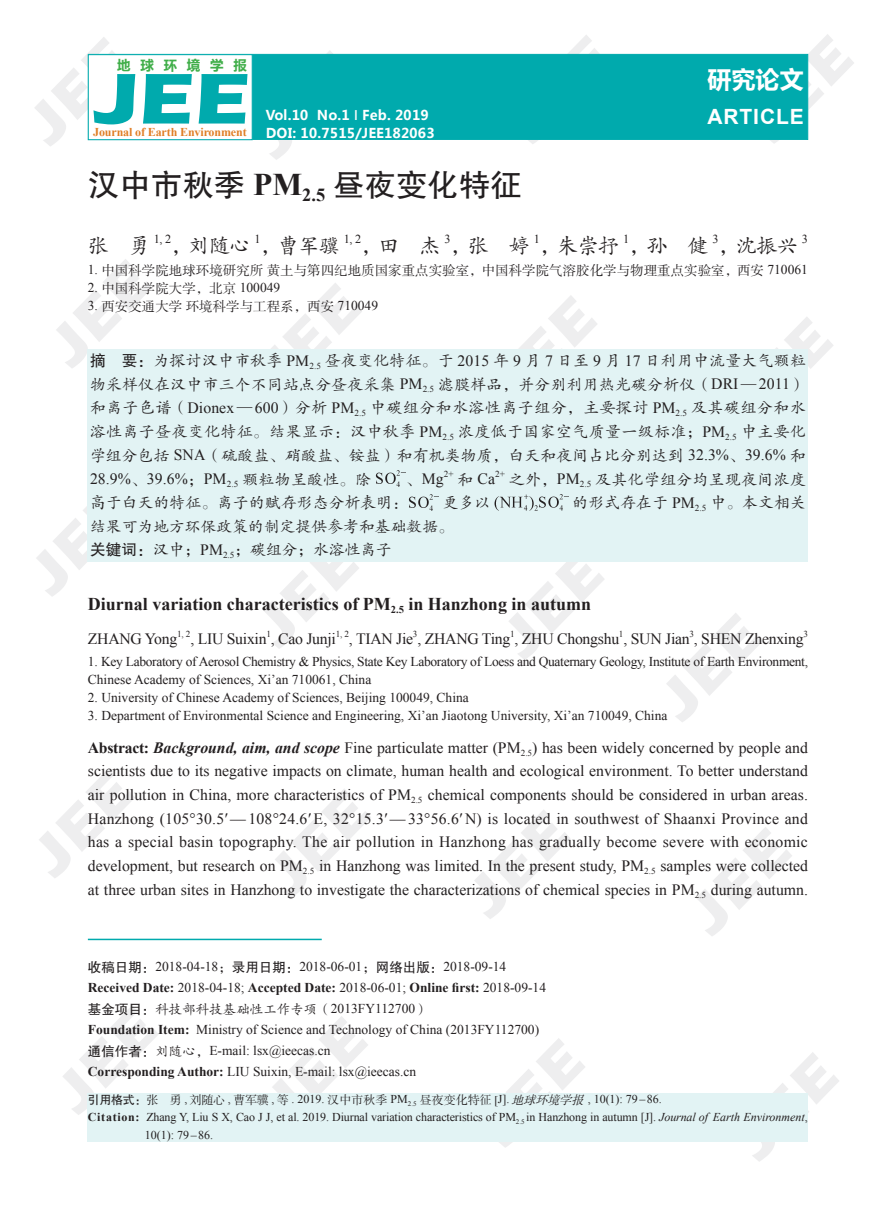
<style>
.page{position:relative;width:893px;height:1212px;background:#fff}
.page>*{position:absolute;margin:0;border:0;box-sizing:border-box;transform-origin:0 0}
.t1{font:700 74.4px "Eras ITC";color:#00aaad;scale:1.14 1}
.t2{font:31.5px "FZHTJW GB1 0";color:#231f20}
.t3{font:700 24px "Microsoft Ya Hei";color:#fff}
.t4{font:21px "FZKTK GBK1 0";letter-spacing:-.025em;color:#231f20}
.t5{font:700 21px "Arial";letter-spacing:.04em;color:#fff}
.t6{font:700 18px "Times New Roman";color:#231f20}
.t7{font:15.75px/23.7px "Times New Roman";letter-spacing:-.015em;color:#231f20;text-align:justify}
.t8{font:15.75px/23.7px "FZKTK GBK1 0";letter-spacing:.01em;color:#231f20;text-align:justify}
.t9{font:15.75px "FZKTK GBK1 0";letter-spacing:.03em;color:#231f20}
.t10{font:13.5px/21px "Times New Roman";color:#231f20}
.t11{font:13.5px/18px "Times New Roman";letter-spacing:-.025em;color:#231f20}
.t12{font:13.5px "FZSSJW GB1 0";color:#231f20}
.t13{font:700 13.5px "Microsoft Ya Hei";letter-spacing:.01em;color:#fff}
.t14{font:13.5px "FZKTK GBK1 0";color:#231f20}
.t15{font:700 13.5px "Microsoft Ya Hei";letter-spacing:.725em;color:#40ae49}
.t16{font:12.3px "Times New Roman";color:#231f20}
.t17{font:12px "Times New Roman";letter-spacing:-.01em;color:#231f20}
.t18{font:700 12px "Times New Roman";letter-spacing:-.01em;color:#e07e26}
.t19{font:9.15px "Times New Roman";color:#231f20}
.s1{font-family:"Times New Roman";font-weight:700}
.s2{font-family:"Times New Roman"}
.s3{font-family:"FZHTJW GB1 0"}
.s4{font-family:"FZKTK GBK1 0"}
.s5{font-weight:700}
.s6{font-weight:700;font-style:italic}
.s7{font-family:"FZSSJW GB1 0"}
.s8{font-family:"FZSSJW GB1 0";font-style:italic}
.s9{font-style:italic}
</style>
<div class="page">
<div style="left:88px;top:1093px;width:720px;height:48px;background:#e2f3f4"></div>
<hr style="left:88px;top:939px;width:234px;height:1px;background:#00aaad">
<div style="left:88px;top:54px;width:720px;height:86px;background:#00aaad;border:1px solid #00aaad"></div>
<div style="left:88px;top:54px;width:165px;height:86px;background:#fff;border:1px solid #00aaad"></div>
<div style="left:88px;top:349px;width:720px;height:212px;background:#e2f3f4"></div>
<img style="left:375px;top:471px;width:31px;height:16px">
<img style="left:408px;top:495px;width:31px;height:16px">
<img style="left:494px;top:494px;width:75px;height:17px">
<svg style="left:92px;top:53px;width:266px;height:88px"></svg>
<svg style="left:87px;top:486px;width:47px;height:76px"></svg>
<svg style="left:251px;top:561px;width:110px;height:1px"></svg>
<svg style="left:745px;top:53px;width:64px;height:87px"></svg>
<svg style="left:496px;top:561px;width:110px;height:1px"></svg>
<svg style="left:477px;top:1141px;width:110px;height:1px"></svg>
<svg style="left:731px;top:1141px;width:77px;height:1px"></svg>
<p class="t15" style="left:117px;top:55px;width:131px">地球环境学报</p>
<h1 class="t1" style="left:95px;top:56px;width:137px">JEE</h1>
<p class="t18" style="left:93px;top:123px;width:155px">Journal of Earth Environment</p>
<h3 class="t3" style="left:708px;top:62px;width:98px">研究论文</h3>
<p class="t13" style="left:266px;top:106px;width:165px">Vol.10 No.1 Feb. 2019</p>
<h3 class="t5" style="left:708px;top:103px;width:98px">ARTICLE</h3>
<p class="t13" style="left:266px;top:124px;width:170px">DOI: 10.7515/JEE182063</p>
<h2 class="t2" style="left:88px;top:168px;width:436px">汉中市秋季 <span class="s1">PM</span><sub>2.5</sub> 昼夜变化特征</h2>
<h3 class="t4" style="left:88px;top:235px;width:63px">张 勇</h3>
<p class="t16" style="left:154px;top:230px;width:19px">1, 2</p>
<h3 class="t4" style="left:171px;top:235px;width:81px">，刘随心</h3>
<p class="t16" style="left:254px;top:230px;width:8px">1</p>
<h3 class="t4" style="left:260px;top:235px;width:81px">，曹军骥</h3>
<p class="t16" style="left:344px;top:230px;width:19px">1, 2</p>
<h3 class="t4" style="left:361px;top:235px;width:81px">，田 杰</h3>
<p class="t16" style="left:444px;top:230px;width:8px">3</p>
<h3 class="t4" style="left:450px;top:235px;width:81px">，张 婷</h3>
<p class="t16" style="left:534px;top:230px;width:8px">1</p>
<h3 class="t4" style="left:540px;top:235px;width:81px">，朱崇抒</h3>
<p class="t16" style="left:623px;top:230px;width:8px">1</p>
<h3 class="t4" style="left:629px;top:235px;width:81px">，孙 健</h3>
<p class="t16" style="left:712px;top:230px;width:8px">3</p>
<h3 class="t4" style="left:718px;top:235px;width:81px">，沈振兴</h3>
<p class="t16" style="left:802px;top:230px;width:8px">3</p>
<p class="t12" style="left:88px;top:263px;width:721px"><span class="s2">1.</span> 中国科学院地球环境研究所黄土与第四纪地质国家重点实验室，中国科学院气溶胶化学与物理重点实验室，西安 <span class="s2">710061</span></p>
<p class="t12" style="left:88px;top:281px;width:194px"><span class="s2">2.</span> 中国科学院大学，北京 <span class="s2">100049</span></p>
<p class="t12" style="left:88px;top:299px;width:292px"><span class="s2">3.</span> 西安交通大学环境科学与工程系，西安 <span class="s2">710049</span></p>
<p class="t8" style="left:90px;top:349px;width:717px"><span class="s3">摘 要：</span>为探讨汉中市秋季 <span class="s2">PM</span><sub>2.5</sub> 昼夜变化特征。于 <span class="s2">2015</span> 年 <span class="s2">9</span> 月 <span class="s2">7</span> 日至 <span class="s2">9</span> 月 <span class="s2">17</span> 日利用中流量大气颗粒物采样仪在汉中市三个不同站点分昼夜采集 <span class="s2">PM</span><sub>2.5</sub> 滤膜样品，并分别利用热光碳分析仪（<span class="s2">DRI</span> — <span class="s2">2011</span>）和离子色谱（<span class="s2">Dionex</span> — <span class="s2">600</span>）分析 <span class="s2">PM</span><sub>2.5</sub> 中碳组分和水溶性离子组分，主要探讨 <span class="s2">PM</span><sub>2.5</sub> 及其碳组分和水溶性离子昼夜变化特征。结果显示：汉中秋季 <span class="s2">PM</span><sub>2.5</sub> 浓度低于国家空气质量一级标准；<span class="s2">PM</span><sub>2.5</sub> 中主要化学组分包括 <span class="s2">SNA</span>（硫酸盐、硝酸盐、铵盐）和有机类物质，白天和夜间占比分别达到 <span class="s2">32.3%</span>、<span class="s2">39.6%</span> 和</p>
<p class="t7" style="left:90px;top:467px;width:283px">28.9%<span class="s4">、</span>39.6%<span class="s4">；</span>PM<sub>2.5</sub> <span class="s4">颗粒物呈酸性。除</span></p>
<p class="t7" style="left:406px;top:467px;width:39px"><span class="s4">、</span>Mg</p>
<p class="t19" style="left:444px;top:467px;width:11px">2+</p>
<p class="t7" style="left:458px;top:467px;width:39px"><span class="s4">和</span> Ca</p>
<p class="t19" style="left:495px;top:467px;width:11px">2+</p>
<p class="t9" style="left:509px;top:471px;width:298px">之外，<span class="s2">PM</span><sub>2.5</sub> 及其化学组分均呈现夜间浓度</p>
<p class="t8" style="left:90px;top:491px;width:320px">高于白天的特征。离子的赋存形态分析表明：</p>
<p class="t8" style="left:443px;top:491px;width:49px">更多以</p>
<p class="t8" style="left:573px;top:491px;width:235px">的形式存在于 <span class="s2">PM</span><sub>2.5</sub> 中。本文相关</p>
<p class="t8" style="left:90px;top:515px;width:365px">结果可为地方环保政策的制定提供参考和基础数据。<span class="s3">关键词：</span>汉中；<span class="s2">PM</span><sub>2.5</sub>；碳组分；水溶性离子</p>
<p class="t6" style="left:88px;top:591px;width:505px">Diurnal variation characteristics of PM<sub>2.5</sub> in Hanzhong in autumn</p>
<p class="t7" style="left:88px;top:627px;width:91px">ZHANG Yong</p>
<p class="t19" style="left:177px;top:628px;width:15px">1, 2</p>
<p class="t7" style="left:190px;top:627px;width:147px">, LIU Suixin , Cao Junji</p>
<p class="t19" style="left:413px;top:628px;width:6px">3</p>
<p class="t19" style="left:510px;top:628px;width:6px">1</p>
<p class="t19" style="left:619px;top:628px;width:6px">1</p>
<p class="t19" style="left:689px;top:628px;width:6px">3</p>
<p class="t19" style="left:803px;top:628px;width:6px">3</p>
<p class="t11" style="left:88px;top:652px;width:722px">1. Key Laboratory of Aerosol Chemistry &amp; Physics, State Key Laboratory of Loess and Quaternary Geology, Institute of Earth Environment,<br>Chinese Academy of Sciences, Xi’an 710061, China</p>
<p class="t10" style="left:88px;top:687px;width:382px">2. University of Chinese Academy of Sciences, Beijing 100049, China</p>
<p class="t10" style="left:88px;top:705px;width:581px">3. Department of Environmental Science and Engineering, Xi’an Jiaotong University, Xi’an 710049, China</p>
<p class="t7" style="left:88px;top:735px;width:722px"><span class="s5">Abstract:</span> <span class="s6">Background, aim, and scope</span> Fine particulate matter (PM<sub>2.5</sub>) has been widely concerned by people and scientists due to its negative impacts on climate, human health and ecological environment. To better understand air pollution in China, more characteristics of PM<sub>2.5</sub> chemical components should be considered in urban areas.<br>Hanzhong (105°30.5′—108°24.6′E, 32°15.3′—33°56.6′ N) is located in southwest of Shaanxi Province and has a special basin topography. The air pollution in Hanzhong has gradually become severe with economic development, but research on PM<sub>2.5</sub> in Hanzhong was limited. In the present study, PM<sub>2.5</sub> samples were collected at three urban sites in Hanzhong to investigate the characterizations of chemical species in PM<sub>2.5</sub> during autumn.</p>
<p class="t19" style="left:266px;top:628px;width:6px">1</p>
<p class="t19" style="left:336px;top:628px;width:15px">1, 2</p>
<p class="t7" style="left:349px;top:627px;width:456px">, TIAN Jie , ZHANG Ting , ZHU Chongshu , SUN Jian , SHEN Zhenxing</p>
<p class="t10" style="left:88px;top:956px;width:460px"><span class="s3">收稿日期：</span>2018-04-18<span class="s4">；</span><span class="s3">录用日期：</span>2018-06-01<span class="s4">；</span><span class="s3">网络出版：</span>2018-09-14<br><span class="s5">Received Date:</span> 2018-04-18; <span class="s5">Accepted Date:</span> 2018-06-01; <span class="s5">Online first:</span> 2018-09-14</p>
<p class="t14" style="left:88px;top:1002px;width:342px"><span class="s3">基金项目：</span>科技部科技基础性工作专项（<span class="s2">2013FY112700</span>）</p>
<p class="t10" style="left:88px;top:1019px;width:453px"><span class="s5">Foundation Item:</span> Ministry of Science and Technology of China (2013FY112700)<span class="s3">通信作者：</span><span class="s4">刘随心，</span>E-mail: lsx@ieecas.cn<br><span class="s5">Corresponding Author:</span> LIU Suixin, E-mail: lsx@ieecas.cn</p>
<p class="t17" style="left:88px;top:1091px;width:576px"><span class="s3">引用格式：</span><span class="s7">张 勇</span> , <span class="s7">刘随心</span> , <span class="s7">曹军骥</span> , <span class="s7">等</span> . 2019. <span class="s7">汉中市秋季</span> PM<sub>2.5</sub> <span class="s7">昼夜变化特征 [</span>J]. <span class="s8">地球环境学报</span>, 10(1): 79 –86.</p>
<p class="t17" style="left:88px;top:1109px;width:722px"><span class="s5">Citation:</span> Zhang Y, Liu S X, Cao J J, et al. 2019. Diurnal variation characteristics of PM<sub>2.5</sub> in Hanzhong in autumn [J]. <span class="s9">Journal of Earth Environment</span>,</p>
<p class="t17" style="left:145px;top:1127px;width:70px">10(1): 79–86.</p>
</div>
